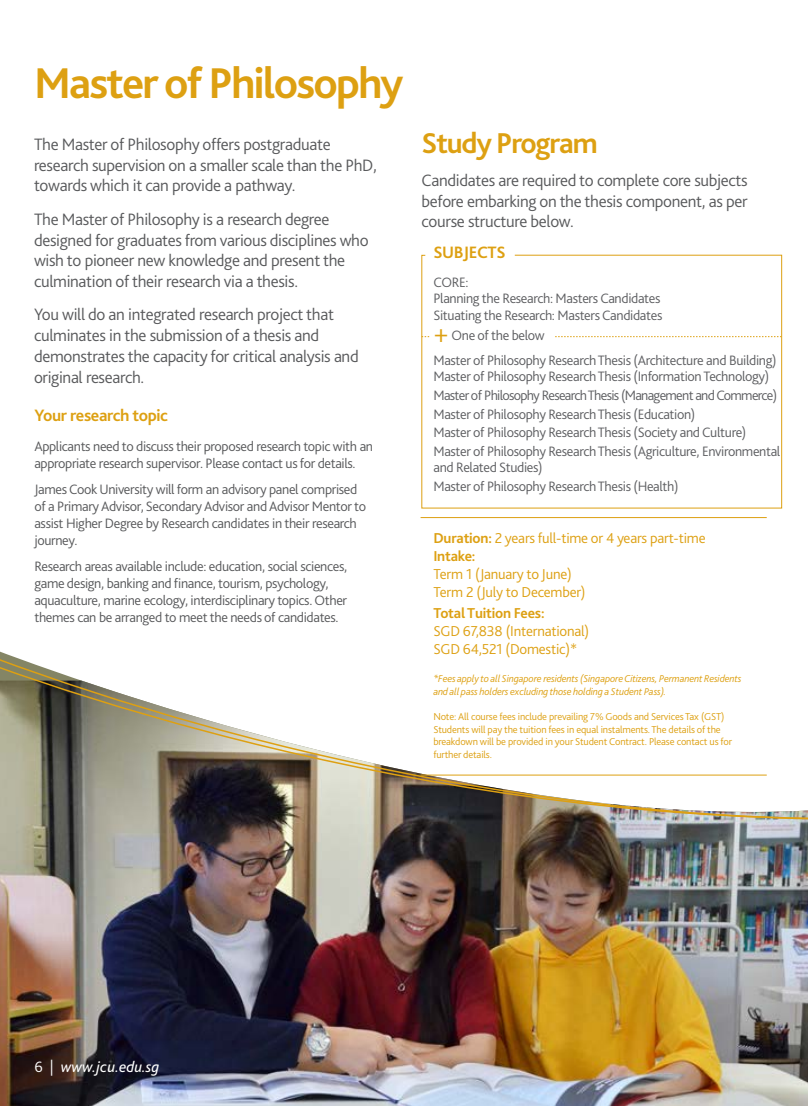
<style>
.page{position:relative;width:808px;height:1106px;background:#fff}
.page>*{position:absolute;margin:0;border:0;box-sizing:border-box;transform-origin:0 0}
.t1{font:700 45px "Bliss 2";letter-spacing:-.04em;color:#dda012}
.t2{font:700 30px "Bliss 2";letter-spacing:-.04em;color:#dda012}
.t3{font:300 17.25px/20.7px "Bliss 2";letter-spacing:-.02em;color:#58595b}
.t4{font:700 17.25px "Bliss 2";letter-spacing:-.02em;color:#dda012}
.t5{font:italic 15.75px "Bliss 2";color:#fff}
.t6{font:300 15px/18px "Bliss 2";letter-spacing:-.015em;color:#dda012}
.t7{font:700 15px "Bliss 2";letter-spacing:-.015em;color:#dda012}
.t8{font:300 14.25px/17.1px "Bliss 2";letter-spacing:-.025em;color:#58595b}
.t9{font:300 14.25px/18.6px "Bliss 2";letter-spacing:-.025em;color:#5d5e61}
.t10{font:300 10.5px/12.6px "Bliss 2";letter-spacing:-.015em;color:#dda012}
.t11{font:italic 300 10.5px/12.6px "Bliss 2";letter-spacing:-.015em;color:#dda012}
.s1{font-size:25.5px;color:#dda012}
.s2{font-weight:700}
.s3{font-weight:300;font-style:normal}
</style>
<div class="page">
<img style="left:0;top:423px;width:808px;height:683px">
<svg style="left:421px;top:255px;width:361px;height:253px"></svg>
<hr style="left:421px;top:517px;width:346px;height:1px;background:#dda012">
<hr style="left:421px;top:774px;width:346px;height:1px;background:#dda012">
<svg style="left:555px;top:336px;width:226px;height:1px"></svg>
<h1 class="t1" style="left:34px;top:55px;width:371px">Master of Philosophy</h1>
<p class="t3" style="left:34px;top:134px;width:344px">The Master of Philosophy offers postgraduate research supervision on a smaller scale than the PhD, towards which it can provide a pathway.</p>
<p class="t3" style="left:34px;top:209px;width:336px">The Master of Philosophy is a research degree designed for graduates from various disciplines who wish to pioneer new knowledge and present the culmination of their research via a thesis.</p>
<p class="t3" style="left:34px;top:304px;width:326px">You will do an integrated research project that culminates in the submission of a thesis and demonstrates the capacity for critical analysis and original research.</p>
<p class="t4" style="left:34px;top:405px;width:135px">Your research topic</p>
<p class="t8" style="left:34px;top:438px;width:340px">Applicants need to discuss their proposed research topic with an appropriate research supervisor. Please contact us for details.</p>
<p class="t8" style="left:34px;top:481px;width:333px">James Cook University will form an advisory panel comprised of a Primary Advisor, Secondary Advisor and Advisor Mentor to assist Higher Degree by Research candidates in their research journey.</p>
<p class="t8" style="left:34px;top:557px;width:314px">Research areas available include: education, social sciences, game design, banking and finance, tourism, psychology, aquaculture, marine ecology, interdisciplinary topics. Other themes can be arranged to meet the needs of candidates.</p>
<h2 class="t2" style="left:422px;top:124px;width:178px">Study Program</h2>
<p class="t3" style="left:422px;top:170px;width:328px;text-align:justify">Candidates are required to complete core subjects before embarking on the thesis component, as per course structure below.</p>
<p class="t4" style="left:433px;top:241px;width:74px">SUBJECTS</p>
<p class="t9" style="left:433px;top:274px;width:230px;line-height:16.5px">CORE:<br>Planning the Research: Masters Candidates<br>Situating the Research: Masters Candidates</p>
<p class="t9" style="left:435px;top:326px;width:112px"><span class="s1">+</span> One of the below</p>
<p class="t9" style="left:433px;top:352px;width:345px;line-height:16.5px">Master of Philosophy Research Thesis (Architecture and Building)<br>Master of Philosophy Research Thesis (Information Technology)</p>
<p class="t9" style="left:433px;top:386px;width:348px">Master of Philosophy Research Thesis (Management and Commerce)<br>Master of Philosophy Research Thesis (Education)<br>Master of Philosophy Research Thesis (Society and Culture)<br>Master of Philosophy Research Thesis (Agriculture, Environmental</p>
<p class="t9" style="left:433px;top:458px;width:247px">and Related Studies)<br>Master of Philosophy Research Thesis (Health)</p>
<p class="t6" style="left:433px;top:529px;width:274px"><span class="s2">Duration:</span> 2 years full-time or 4 years part-time<br><span class="s2">Intake:</span></p>
<p class="t6" style="left:433px;top:565px;width:154px">Term 1 (January to June)<br>Term 2 (July to December)</p>
<p class="t7" style="left:433px;top:604px;width:113px">Total Tuition Fees:</p>
<p class="t6" style="left:433px;top:622px;width:157px">SGD 67,838 (International)<br>SGD 64,521 (Domestic)*</p>
<p class="t11" style="left:433px;top:672px;width:310px">*Fees apply to all Singapore residents (Singapore Citizens, Permanent Residents and all pass holders excluding those holding a Student Pass).</p>
<p class="t10" style="left:433px;top:710px;width:300px">Note: All course fees include prevailing 7% Goods and Services Tax (GST)<br>Students will pay the tuition fees in equal instalments. The details of the breakdown will be provided in your Student Contract. Please contact us for further details.</p>
<p class="t5" style="left:34px;top:1056px;width:127px"><span class="s3">6 |</span> www.jcu.edu.sg</p>
</div>
